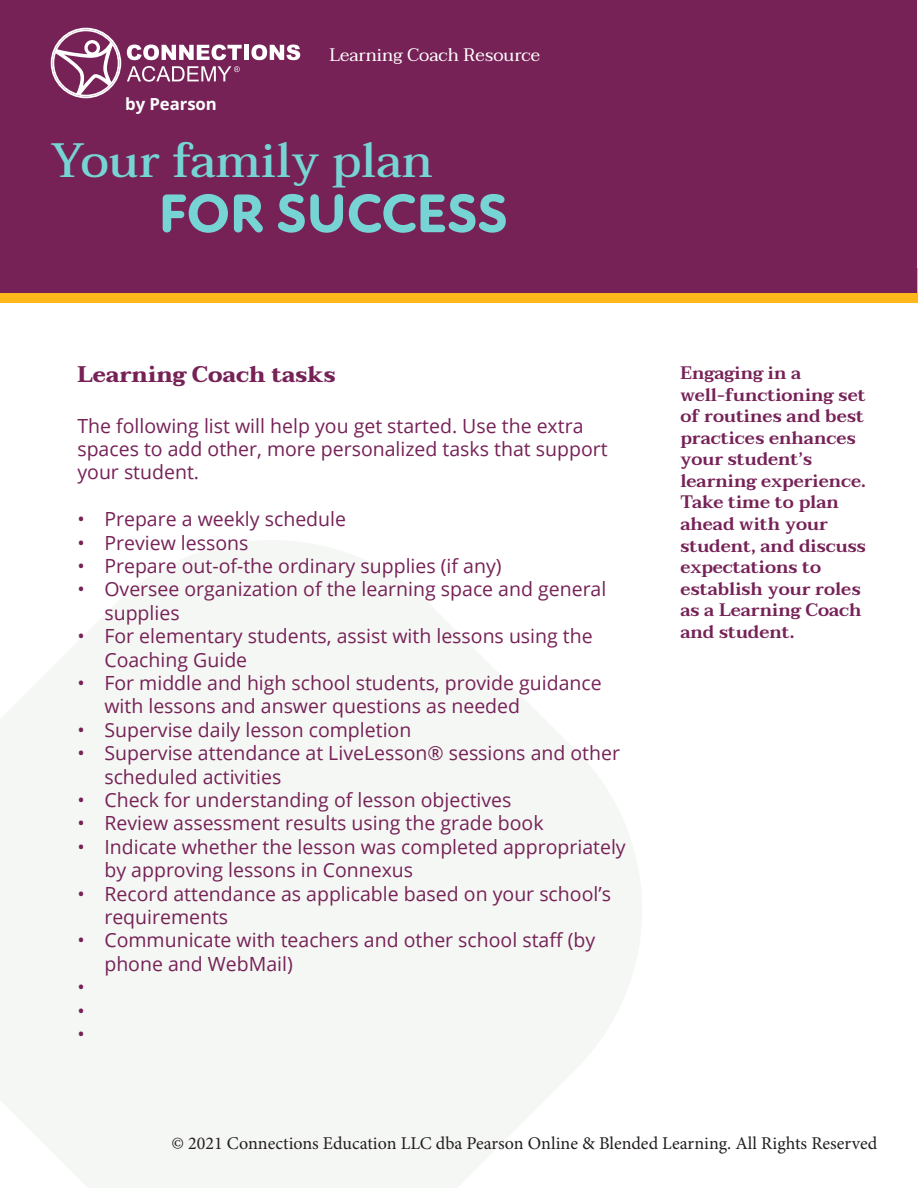
<style>
.page{position:relative;width:918px;height:1188px;background:#fff}
.page>*{position:absolute;margin:0;border:0;box-sizing:border-box;transform-origin:0 0}
.Body_Copy{font:800 55.5px "Atten Round New";color:#76d5d4}
.Body_Copy-2{font:500 48px "Taviraj";color:#76d5d4}
.t1{font:700 22.5px "Taviraj";color:#762257}
.t2{font:19.5px/23.4px "Open Sans";color:#762257}
.t3{font:600 18px/21.6px "Taviraj";color:#762257}
.t4{font:18px "Minion Pro";color:#231f20}
.t5{font:18px "Taviraj";color:#fff}
.t6{font:700 16.8px "Open Sans";letter-spacing:-.005em;color:#fff}
</style>
<div class="page">
<svg style="left:0;top:540px;width:642px;height:648px;fill:#f5f7f4"></svg>
<div style="left:0;top:268px;width:918px;height:34px;background:#ffb81c"></div>
<div style="left:0;top:0;width:916px;height:293px;background:#762257"></div>
<svg style="left:51px;top:28px;width:70px;height:70px"></svg>
<svg style="left:127px;top:45px;width:115px;height:15px"></svg>
<div style="left:244px;top:45px;width:5px;height:15px;background:#fff"></div>
<svg style="left:251px;top:45px;width:49px;height:15px"></svg>
<svg style="left:127px;top:66px;width:113px;height:16px"></svg>
<p class="t6" style="left:125px;top:92px;width:93px">by Pearson</p>
<p class="t5" style="left:329px;top:41px;width:212px">Learning Coach Resource</p>
<p class="Body_Copy-2" style="left:51px;top:122px;width:384px">Your family plan</p>
<p class="Body_Copy" style="left:159px;top:180px;width:350px">FOR SUCCESS</p>
<p class="t1" style="left:77px;top:361px;width:260px">Learning Coach tasks</p>
<p class="t2" style="left:77px;top:413px;width:532px">The following list will help you get started. Use the extra spaces to add other, more personalized tasks that support your student.</p>
<p class="t2" style="left:77px;top:507px;width:270px">• Prepare a weekly schedule</p>
<p class="t2" style="left:77px;top:530px;width:173px">• Preview lessons</p>
<p class="t2" style="left:77px;top:554px;width:426px">• Prepare out-of-the ordinary supplies (if any)</p>
<p class="t2" style="left:104px;top:577px;width:504px;text-indent:-27px">• Oversee organization of the learning space and general supplies</p>
<p class="t2" style="left:104px;top:624px;width:490px;text-indent:-27px">• For elementary students, assist with lessons using the<br>Coaching Guide</p>
<p class="t2" style="left:104px;top:671px;width:499px;text-indent:-27px">• For middle and high school students, provide guidance with lessons and answer questions as needed</p>
<p class="t2" style="left:77px;top:718px;width:335px">• Supervise daily lesson completion</p>
<p class="t2" style="left:104px;top:741px;width:517px;text-indent:-27px">• Supervise attendance at LiveLesson® sessions and other scheduled activities</p>
<p class="t2" style="left:77px;top:788px;width:436px">• Check for understanding of lesson objectives</p>
<p class="t2" style="left:77px;top:811px;width:468px">• Review assessment results using the grade book</p>
<p class="t2" style="left:104px;top:835px;width:523px;text-indent:-27px">• Indicate whether the lesson was completed appropriately by approving lessons in Connexus</p>
<p class="t2" style="left:104px;top:881px;width:508px;text-indent:-27px">• Record attendance as applicable based on your school’s requirements</p>
<p class="t2" style="left:104px;top:928px;width:492px;text-indent:-27px">• Communicate with teachers and other school staff (by phone and WebMail)</p>
<p class="t2" style="left:77px;top:975px;width:9px">•</p>
<p class="t2" style="left:77px;top:998px;width:9px">•</p>
<p class="t2" style="left:77px;top:1022px;width:9px">•</p>
<p class="t3" style="left:680px;top:362px;width:122px">Engaging in a</p>
<p class="t3" style="left:680px;top:383px;width:187px">well-functioning set</p>
<p class="t3" style="left:680px;top:405px;width:187px">of routines and best practices enhances your student’s learning experience.<br>Take time to plan ahead with your student, and discuss expectations to establish your roles as a Learning Coach and student.</p>
<p class="t4" style="left:172px;top:1131px;width:707px">© 2021 Connections Education LLC dba Pearson Online &amp; Blended Learning. All Rights Reserved</p>
</div>
